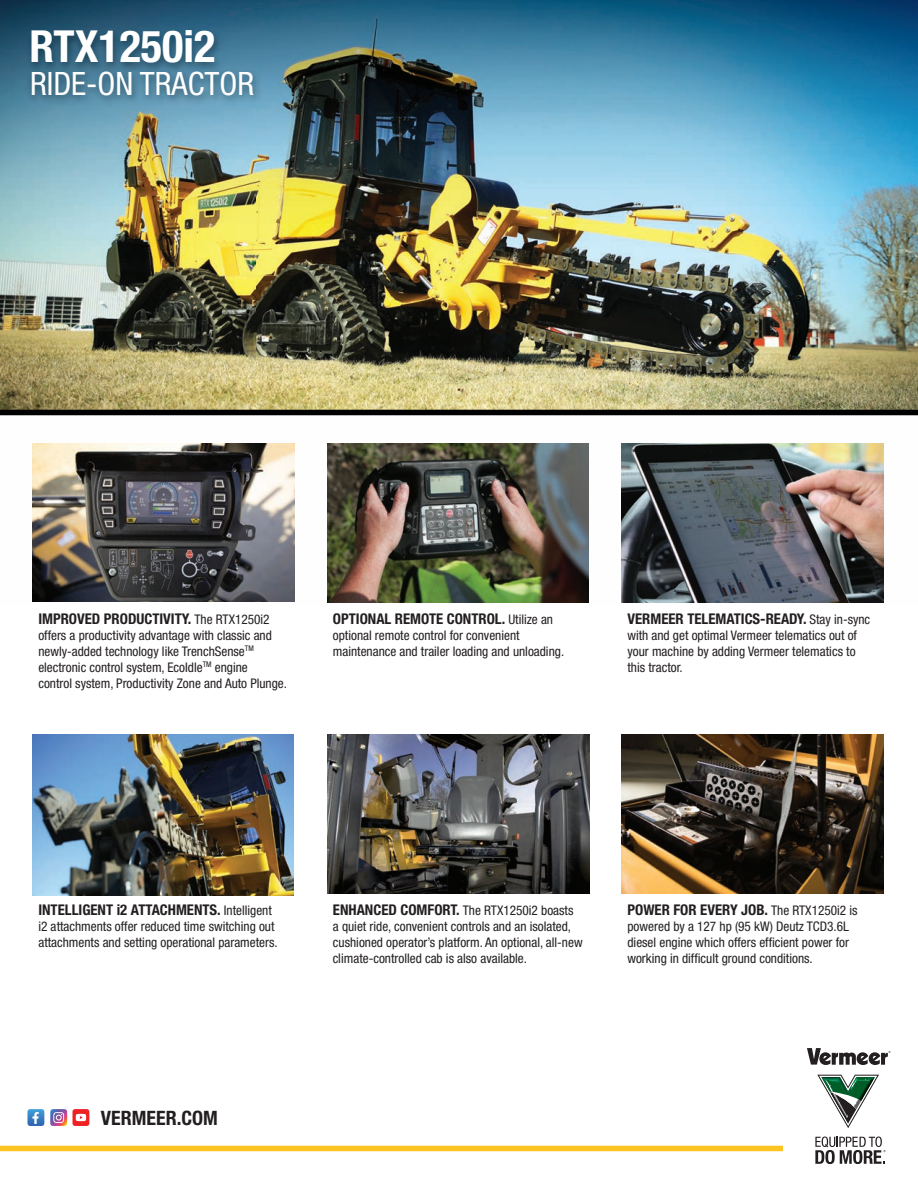
<style>
.page{position:relative;width:918px;height:1188px;background:#fff}
.page>*{position:absolute;margin:0;border:0;box-sizing:border-box;transform-origin:0 0}
.t1{font:700 condensed 44.25px "Helvetica Neue";color:#fff}
.t2{font:condensed 32.25px "Helvetica Neue";color:#fff}
.t3{font:700 condensed 19.8px "Helvetica Neue";color:#231f20}
.t4{font:700 condensed 14.7px "Helvetica Neue";color:#231f20}
.t5{font:condensed 13.35px/15.9px "Helvetica Neue";color:#231f20}
.s1{font-weight:400;font-size:13.35px}
.s2{font-weight:700;font-size:14.7px}
</style>
<div class="page">
<img style="left:0;top:415px;width:647px;height:188px">
<img style="left:647px;top:557px;width:237px;height:46px">
<img style="left:864px;top:415px;width:54px;height:142px">
<img style="left:0;top:0;width:918px;height:51px">
<img style="left:0;top:51px;width:51px;height:359px">
<img style="left:255px;top:51px;width:663px;height:359px">
<img style="left:51px;top:106px;width:204px;height:304px">
<img style="left:32px;top:443px;width:262px;height:159px">
<img style="left:327px;top:443px;width:262px;height:159px">
<img style="left:622px;top:443px;width:261px;height:159px">
<img style="left:622px;top:734px;width:261px;height:159px">
<img style="left:26px;top:27px;width:236px;height:79px">
<img style="left:327px;top:735px;width:263px;height:158px">
<img style="left:32px;top:734px;width:262px;height:161px">
<div style="left:0;top:410px;width:918px;height:5px;background:#010101"></div>
<svg style="left:807px;top:1048px;width:83px;height:17px"></svg>
<svg style="left:815px;top:1137px;width:71px;height:27px"></svg>
<svg style="left:817px;top:1075px;width:62px;height:53px"></svg>
<div style="left:0;top:1146px;width:783px;height:5px;background:#fec422"></div>
<svg style="left:27px;top:1109px;width:17px;height:17px"></svg>
<svg style="left:50px;top:1109px;width:17px;height:17px"></svg>
<svg style="left:88px;top:1109px;width:2px;height:17px"></svg>
<div style="left:72px;top:1109px;width:17px;height:17px;background:#ee2123;border-radius:3px"></div>
<svg style="left:76px;top:1114px;width:10px;height:7px"></svg>
<h1 class="t1" style="left:30px;top:20px;width:187px">RTX1250i2</h1>
<h2 class="t2" style="left:30px;top:65px;width:226px">RIDE-ON TRACTOR</h2>
<p class="t4" style="left:38px;top:610px;width:233px">IMPROVED PRODUCTIVITY. <span class="s1">The RTX1250i2</span></p>
<p class="t5" style="left:38px;top:627px;width:250px">offers a productivity advantage with classic and newly-added technology like TrenchSense<sup>TM </sup>electronic control system, EcoIdle<sup>TM</sup> engine<br>control system, Productivity Zone and Auto Plunge.</p>
<p class="t4" style="left:333px;top:610px;width:222px">OPTIONAL REMOTE CONTROL. <span class="s1">Utilize an</span></p>
<p class="t5" style="left:333px;top:627px;width:233px">optional remote control for convenient maintenance and trailer loading and unloading.</p>
<p class="t4" style="left:627px;top:610px;width:244px">VERMEER TELEMATICS-READY. <span class="s1">Stay in-sync</span></p>
<p class="t5" style="left:627px;top:627px;width:231px;text-align:justify">with and get optimal Vermeer telematics out of your machine by adding Vermeer telematics to this tractor.</p>
<p class="t4" style="left:38px;top:901px;width:235px">INTELLIGENT i2 ATTACHMENTS. <span class="s1">Intelligent</span></p>
<p class="t5" style="left:38px;top:918px;width:241px">i2 attachments offer reduced time switching out attachments and setting operational parameters.</p>
<p class="t5" style="left:333px;top:902px;width:251px"><span class="s2">ENHANCED COMFORT.</span> The RTX1250i2 boasts a quiet ride, convenient controls and an isolated, cushioned operator’s platform. An optional, all-new climate-controlled cab is also available.</p>
<p class="t4" style="left:627px;top:901px;width:232px">POWER FOR EVERY JOB. <span class="s1">The RTX1250i2 is</span></p>
<p class="t5" style="left:627px;top:918px;width:223px;text-align:justify">powered by a 127 hp (95 kW) Deutz TCD3.6L diesel engine which offers efficient power for working in difficult ground conditions.</p>
<h3 class="t3" style="left:101px;top:1106px;width:118px">VERMEER.COM</h3>
</div>
